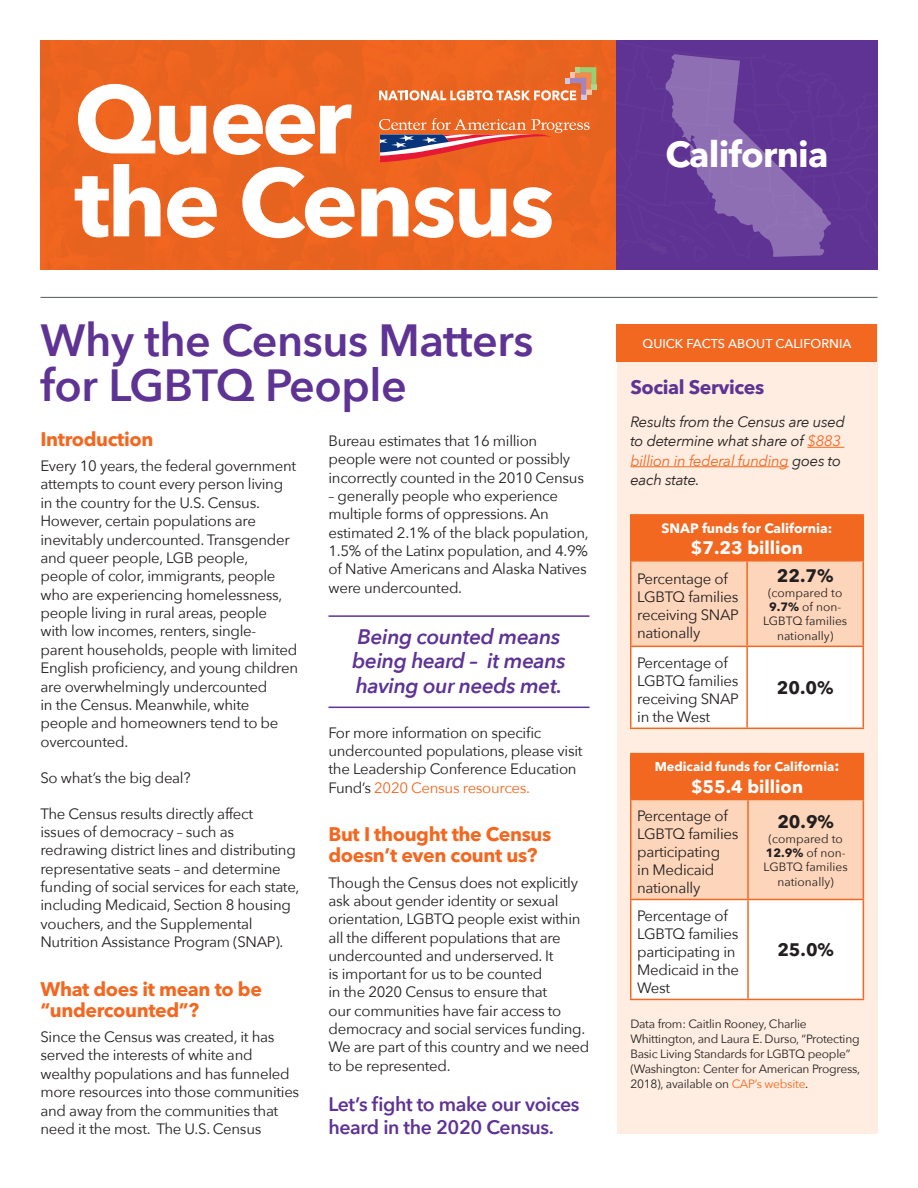
<style>
.page{position:relative;width:918px;height:1188px;background:#fff}
.page>*{position:absolute;margin:0;border:0;box-sizing:border-box;transform-origin:0 0}
.t1{font:700 95.7px/82.9px "Avenir Next LT Pro";letter-spacing:-.03em;color:#fff}
.t2{font:600 45px/45px "Avenir Next";letter-spacing:-.01em;color:#5e3394}
.t3{font:700 36px "Avenir Next LT Pro";letter-spacing:-.02em;color:#fff}
.Bullets{font:italic 600 21px/24.3px "Avenir Next";letter-spacing:-.02em;color:#5e3394}
.Bullets-2{font:700 19.5px/21.5px "Avenir Next LT Pro";letter-spacing:-.02em;color:#f36821}
.Bullets-3{font:600 19.5px/22.8px "Avenir Next";letter-spacing:-.02em;color:#5e3394}
.Bullets-4{font:700 19.5px "Avenir Next LT Pro";letter-spacing:-.02em;color:#5e3394}
.t4{font:700 18px "Avenir Next LT Pro";color:#fff}
.t5{font:700 18px "Avenir Next LT Pro";color:#231f20}
.Bullets-5{font:15px/18.5px "Avenir Next";letter-spacing:-.02em;color:#231f20}
.Bullets-6{font:italic 15px/19.5px "Avenir Next";letter-spacing:-.02em;color:#231f20}
.t6{font:700 13.5px "Avenir Next LT Pro";color:#fff}
.t7{font:700 12.75px "Avenir Next LT Pro";color:#fff}
.t8{font:500 12.75px "Avenir Next";color:#fff}
.Bullets-7{font:12px/15px "Avenir Next";letter-spacing:-.02em;color:#231f20}
.Bullets-8{font:12px/14.4px "Avenir Next";color:#231f20;text-align:center}
.s1{color:#f36821}
.s2{font-family:"Avenir Next LT Pro";font-weight:700}
.s3{font-size:15px}
</style>
<div class="page">
<div style="left:617px;top:324px;width:261px;height:810px;background:#feede0"></div>
<div style="left:616px;top:324px;width:262px;height:38px;background:#f36821"></div>
<div style="left:40px;top:40px;width:576px;height:230px;background:#eb641f"></div>
<hr style="left:328px;top:615px;width:262px;height:2px;background:#5e3394">
<hr style="left:328px;top:707px;width:262px;height:1px;background:#5e3394">
<hr style="left:807px;top:447px;width:37px;height:1px;background:#f36821">
<hr style="left:630px;top:466px;width:159px;height:1px;background:#f36821">
<div style="left:631px;top:515px;width:232px;height:46px;background:#f36821"></div>
<svg style="left:632px;top:562px;width:230px;height:166px;background:#fde8da"></svg>
<hr style="left:630px;top:514px;width:117px;height:2px;background:#f36821">
<hr style="left:630px;top:516px;width:2px;height:44px;background:#f36821">
<hr style="left:747px;top:514px;width:117px;height:2px;background:#f36821">
<hr style="left:862px;top:516px;width:2px;height:44px;background:#f36821">
<hr style="left:630px;top:560px;width:117px;height:2px;background:#f36821">
<hr style="left:747px;top:560px;width:117px;height:2px;background:#f36821">
<hr style="left:862px;top:562px;width:2px;height:84px;background:#f36821">
<hr style="left:747px;top:646px;width:117px;height:1px;background:#f36821">
<hr style="left:862px;top:647px;width:2px;height:81px;background:#f36821">
<hr style="left:747px;top:728px;width:117px;height:1px;background:#f36821">
<hr style="left:630px;top:562px;width:2px;height:84px;background:#f36821">
<hr style="left:746px;top:562px;width:2px;height:84px;background:#f36821">
<hr style="left:630px;top:646px;width:117px;height:1px;background:#f36821">
<hr style="left:630px;top:647px;width:2px;height:81px;background:#f36821">
<hr style="left:746px;top:647px;width:2px;height:81px;background:#f36821">
<hr style="left:630px;top:728px;width:117px;height:1px;background:#f36821">
<div style="left:631px;top:754px;width:232px;height:46px;background:#f36821"></div>
<svg style="left:632px;top:800px;width:231px;height:199px;background:#fde9db"></svg>
<hr style="left:630px;top:753px;width:118px;height:1px;background:#f36821">
<hr style="left:630px;top:754px;width:2px;height:45px;background:#f36821">
<hr style="left:748px;top:753px;width:116px;height:1px;background:#f36821">
<hr style="left:863px;top:754px;width:1px;height:45px;background:#f36821">
<hr style="left:630px;top:799px;width:118px;height:1px;background:#f36821">
<hr style="left:748px;top:799px;width:116px;height:1px;background:#f36821">
<hr style="left:863px;top:800px;width:1px;height:99px;background:#f36821">
<hr style="left:748px;top:899px;width:116px;height:1px;background:#f36821">
<hr style="left:863px;top:900px;width:1px;height:99px;background:#f36821">
<hr style="left:748px;top:999px;width:116px;height:1px;background:#f36821">
<hr style="left:630px;top:800px;width:2px;height:99px;background:#f36821">
<hr style="left:747px;top:800px;width:2px;height:99px;background:#f36821">
<hr style="left:630px;top:899px;width:118px;height:1px;background:#f36821">
<hr style="left:630px;top:900px;width:2px;height:99px;background:#f36821">
<hr style="left:747px;top:900px;width:2px;height:99px;background:#f36821">
<hr style="left:630px;top:999px;width:118px;height:1px;background:#f36821">
<hr style="left:40px;top:297px;width:838px;height:1px;background:#53595b">
<div style="left:616px;top:40px;width:262px;height:230px;background:#5f3394"></div>
<svg style="left:665px;top:54px;width:166px;height:203px;background:#734da1"></svg>
<svg style="left:379px;top:118px;width:211px;height:44px"></svg>
<svg style="left:379px;top:67px;width:217px;height:33px"></svg>
<h2 class="t1" style="left:75px;top:78px;width:482px">Queer<br>the Census</h2>
<p class="t2" style="left:40px;top:316px;width:495px">Why the Census Matters for LGBTQ People</p>
<p class="Bullets-2" style="left:40px;top:428px;width:114px">Introduction</p>
<p class="Bullets-5" style="left:40px;top:456px;width:259px">Every 10 years, the federal government attempts to count every person living in the country for the U.S. Census.<br>However, certain populations are inevitably undercounted. Transgender and queer people, LGB people, people of color, immigrants, people who are experiencing homelessness, people living in rural areas, people with low incomes, renters, single&shy;parent households, people with limited English proficiency, and young children are overwhelmingly undercounted<br>in the Census. Meanwhile, white people and homeowners tend to be overcounted.</p>
<p class="Bullets-5" style="left:40px;top:768px;width:152px">So what’s the big deal?</p>
<p class="Bullets-5" style="left:40px;top:804px;width:261px">The Census results directly affect<br>issues of democracy – such as redrawing district lines and distributing representative seats – and determine funding of social services for each state, including Medicaid, Section 8 housing vouchers, and the Supplemental Nutrition Assistance Program (SNAP).</p>
<p class="Bullets-2" style="left:40px;top:978px;width:223px">What does it mean to be “undercounted”?</p>
<p class="Bullets-5" style="left:40px;top:1027px;width:260px">Since the Census was created, it has served the interests of white and wealthy populations and has funneled more resources into those communities and away from the communities that need it the most. The U.S. Census</p>
<p class="Bullets-5" style="left:328px;top:431px;width:257px">Bureau estimates that 16 million people were not counted or possibly incorrectly counted in the 2010 Census</p>
<p class="Bullets-5" style="left:328px;top:486px;width:262px">– generally people who experience multiple forms of oppressions. An estimated 2.1% of the black population, 1.5% of the Latinx population, and 4.9% of Native Americans and Alaska Natives were undercounted.</p>
<p class="Bullets" style="left:352px;top:624px;width:215px">Being counted means being heard – it means having our needs met.</p>
<p class="Bullets-5" style="left:328px;top:723px;width:256px">For more information on specific undercounted populations, please visit the Leadership Conference Education Fund’s <span class="s1">2020 Census resources.</span></p>
<p class="Bullets-2" style="left:328px;top:823px;width:224px">But I thought the Census doesn’t even count us?</p>
<p class="Bullets-5" style="left:328px;top:873px;width:262px">Though the Census does not explicitly ask about gender identity or sexual orientation, LGBTQ people exist within all the different populations that are undercounted and underserved. It<br>is important for us to be counted<br>in the 2020 Census to ensure that<br>our communities have fair access to democracy and social services funding.<br>We are part of this country and we need to be represented.</p>
<p class="Bullets-3" style="left:328px;top:1092px;width:253px">Let’s fight to make our voices heard in the 2020 Census.</p>
<h2 class="t3" style="left:665px;top:133px;width:165px">California</h2>
<p class="t8" style="left:643px;top:333px;width:211px">QUICK FACTS ABOUT CALIFORNIA</p>
<p class="Bullets-4" style="left:630px;top:375px;width:136px">Social Services</p>
<p class="Bullets-6" style="left:630px;top:411px;width:216px">Results from the Census are used to determine what share of <span class="s1">$883 billion in federal funding</span> goes to each state.</p>
<p class="t6" style="left:662px;top:520px;width:172px">SNAP funds for California:</p>
<p class="t4" style="left:691px;top:537px;width:114px">$7.23 billion</p>
<p class="Bullets-5" style="left:637px;top:569px;width:103px;line-height:18px">Percentage of<br>LGBTQ families receiving SNAP nationally</p>
<p class="t5" style="left:777px;top:565px;width:58px">22.7%</p>
<p class="Bullets-8" style="left:763px;top:585px;width:86px">(compared to<br><span class="s2">9.7%</span> of non-<br>LGBTQ families nationally)</p>
<p class="Bullets-5" style="left:637px;top:653px;width:103px;line-height:18px">Percentage of<br>LGBTQ families receiving SNAP in the West</p>
<p class="t5" style="left:777px;top:677px;width:58px">20.0%</p>
<p class="t7" style="left:655px;top:759px;width:186px">Medicaid funds for California<span class="s3">:</span></p>
<p class="t4" style="left:691px;top:776px;width:114px">$55.4 billion</p>
<p class="Bullets-5" style="left:637px;top:806px;width:103px;line-height:18px">Percentage of<br>LGBTQ families participating<br>in Medicaid nationally</p>
<p class="t5" style="left:777px;top:811px;width:58px">20.9%</p>
<p class="Bullets-8" style="left:764px;top:831px;width:86px">(compared to<br><span class="s2">12.9%</span> of non-<br>LGBTQ families nationally)</p>
<p class="Bullets-5" style="left:637px;top:906px;width:103px;line-height:18px">Percentage of<br>LGBTQ families participating in<br>Medicaid in the<br>West</p>
<p class="t5" style="left:777px;top:939px;width:58px">25.0%</p>
<p class="Bullets-7" style="left:630px;top:1016px;width:231px">Data from: Caitlin Rooney, Charlie Whittington, and Laura E. Durso, “Protecting Basic Living Standards for LGBTQ people” (Washington: Center for American Progress, 2018), available on <span class="s1">CAP’s website</span>.</p>
</div>
